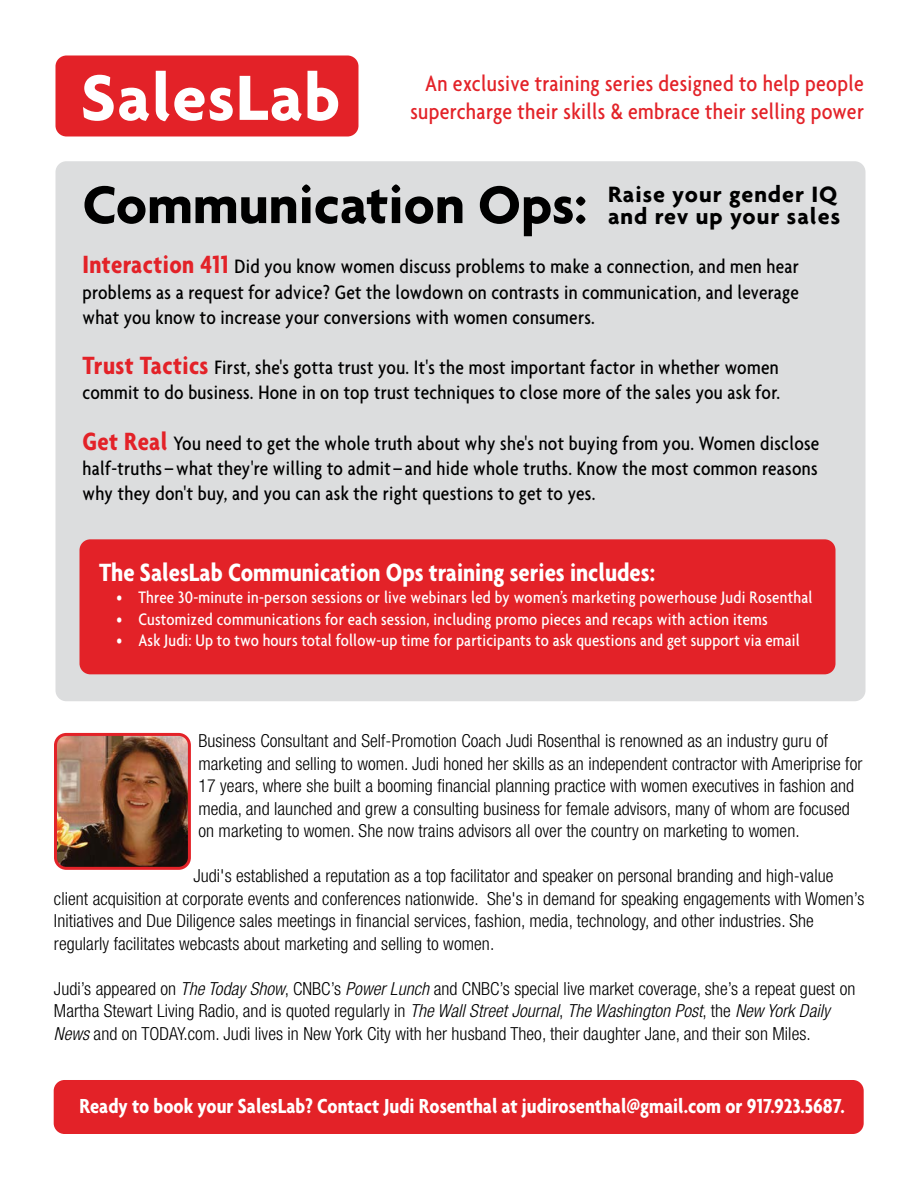
<style>
.page{position:relative;width:918px;height:1188px;background:#fff}
.page>*{position:absolute;margin:0;border:0;box-sizing:border-box;transform-origin:0 0}
.t1{font:700 69px "Agenda";letter-spacing:.015em;color:#fff}
.t2{font:700 57px "Agenda";color:#000}
.t3{font:700 condensed 27px "Agenda";color:#fff}
.t4{font:500 condensed 24px "Agenda";letter-spacing:.015em;color:#e32228}
.t5{font:700 24px/22.5px "Agenda";letter-spacing:.04em;color:#000}
.t6{font:700 condensed 22.05px "Agenda";color:#fff}
.t7{font:500 condensed 21px/25.2px "Agenda";letter-spacing:.015em;color:#000;text-align:justify}
.t8{font:300 condensed 18px/22.5px "Helvetica Neue";letter-spacing:.005em;color:#000}
.t9{font:500 condensed 18px "Agenda";letter-spacing:.015em;color:#fff}
.s1{font-weight:700;font-size:27px;color:#e32228}
.s2{font-style:italic}
</style>
<div class="page">
<div style="left:55px;top:55px;width:303px;height:81px;background:#e32228;border-radius:11px"></div>
<div style="left:56px;top:161px;width:810px;height:540px;background:#dcddde;border-radius:11px"></div>
<div style="left:54px;top:1080px;width:810px;height:54px;background:#e32228;border-radius:11px"></div>
<div style="left:80px;top:539px;width:756px;height:135px;background:#e32228;border-radius:11px"></div>
<img style="left:58px;top:737px;width:129px;height:129px">
<div style="left:54px;top:733px;width:137px;height:137px;border:3px solid #e32228;border-radius:11px"></div>
<h1 class="t1" style="left:81px;top:56px;width:261px">SalesLab</h1>
<h3 class="t4" style="left:425px;top:69px;width:440px">An exclusive training series designed to help people</h3>
<h3 class="t4" style="left:410px;top:98px;width:455px">supercharge their skills &amp; embrace their selling power</h3>
<h2 class="t2" style="left:82px;top:170px;width:506px">Communication Ops:</h2>
<p class="t7" style="left:82px;top:254px;width:718px"><span class="s1">Interaction 411</span> Did you know women discuss problems to make a connection, and men hear problems as a request for advice? Get the lowdown on contrasts in communication, and leverage what you know to increase your conversions with women consumers.</p>
<p class="t7" style="left:82px;top:355px;width:699px"><span class="s1">Trust Tactics</span> First, she's gotta trust you. It's the most important factor in whether women commit to do business. Hone in on top trust techniques to close more of the sales you ask for.</p>
<p class="t7" style="left:82px;top:430px;width:738px"><span class="s1">Get Real</span> You need to get the whole truth about why she's not buying from you. Women disclose half-truths–what they're willing to admit–and hide whole truths. Know the most common reasons why they don't buy, and you can ask the right questions to get to yes.</p>
<h3 class="t5" style="left:608px;top:182px;width:234px">Raise your gender IQ and rev up your sales</h3>
<h3 class="t3" style="left:99px;top:557px;width:558px">The SalesLab Communication Ops training series includes:</h3>
<p class="t9" style="left:116px;top:587px;width:698px">• Three 30-minute in-person sessions or live webinars led by women’s marketing powerhouse Judi Rosenthal</p>
<p class="t9" style="left:116px;top:608px;width:653px">• Customized communications for each session, including promo pieces and recaps with action items</p>
<p class="t9" style="left:116px;top:630px;width:685px">• Ask Judi: Up to two hours total follow-up time for participants to ask questions and get support via email</p>
<p class="t8" style="left:198px;top:730px;width:666px">Business Consultant and Self-Promotion Coach Judi Rosenthal is renowned as an industry guru of marketing and selling to women. Judi honed her skills as an independent contractor with Ameriprise for 17 years, where she built a booming financial planning practice with women executives in fashion and media, and launched and grew a consulting business for female advisors, many of whom are focused on marketing to women. She now trains advisors all over the country on marketing to women.</p>
<p class="t8" style="left:54px;top:865px;width:812px;text-indent:139px">Judi's established a reputation as a top facilitator and speaker on personal branding and high-value client acquisition at corporate events and conferences nationwide. She's in demand for speaking engagements with Women’s Initiatives and Due Diligence sales meetings in financial services, fashion, media, technology, and other industries. She regularly facilitates webcasts about marketing and selling to women.</p>
<p class="t8" style="left:54px;top:977px;width:803px">Judi’s appeared on <span class="s2">The Today Show</span>, CNBC’s <span class="s2">Power Lunch</span> and CNBC’s special live market coverage, she’s a repeat guest on<br>Martha Stewart Living Radio, and is quoted regularly in <span class="s2">The Wall Street Journal</span>, <span class="s2">The Washington Post</span>, the <span class="s2">New York Daily<br>News</span> and on TODAY.com. Judi lives in New York City with her husband Theo, their daughter Jane, and their son Miles.</p>
<p class="t6" style="left:80px;top:1093px;width:767px">Ready to book your SalesLab? Contact Judi Rosenthal at judirosenthal@gmail.com or 917.923.5687.</p>
</div>
